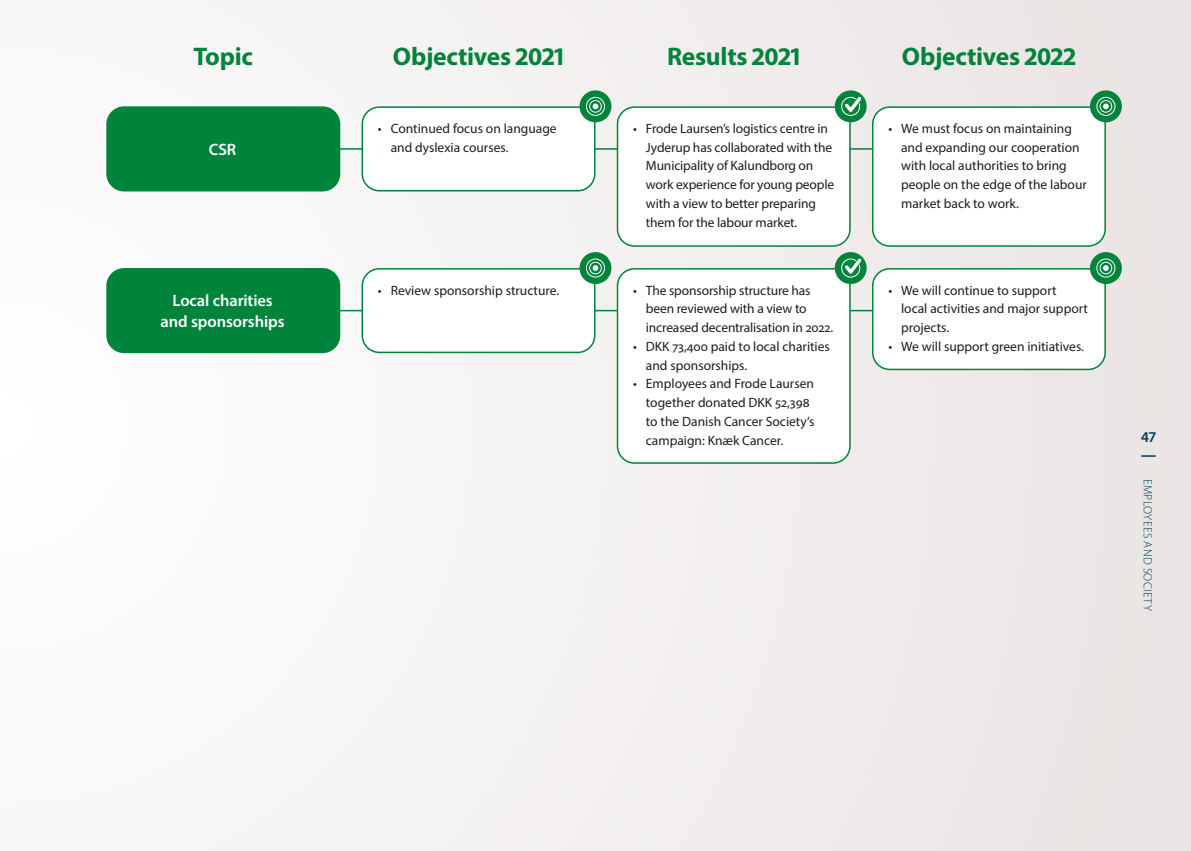
<style>
.page{position:relative;width:1191px;height:851px;background:#fff}
.page>*{position:absolute;margin:0;border:0;box-sizing:border-box;transform-origin:0 0}
.t1{font:700 25.5px "Myriad Pro";letter-spacing:-.01em;color:#00833b}
.t2{font:600 16.5px/21px "Myriad Pro";letter-spacing:-.005em;color:#fff;text-align:center}
.t3{font:600 15px "Myriad Pro";color:#003c50}
.t4{font:13.5px/18.8px "Myriad Pro";color:#1d1d1b}
.t5{font:300 12px "Myriad Pro";letter-spacing:.03em;color:#003c50}
</style>
<div class="page">
<div style="left:0;top:0;width:1191px;height:850px;background:linear-gradient(to right,#fdfcfc,#e9e4e3)"></div>
<hr style="left:336px;top:148px;width:540px;height:2px;background:#00833b">
<hr style="left:336px;top:310px;width:540px;height:1px;background:#00833b">
<div style="left:617px;top:107px;width:233px;height:139px;background:#fff;border-radius:17px"></div>
<div style="left:617px;top:106px;width:233px;height:141px;border:2px solid #00833b;border-radius:17px"></div>
<div style="left:617px;top:269px;width:233px;height:194px;background:#fff;border-radius:17px"></div>
<div style="left:617px;top:268px;width:233px;height:195px;border:2px solid #00833b;border-radius:17px"></div>
<div style="left:107px;top:107px;width:232px;height:84px;background:#00833b;border-radius:17px"></div>
<div style="left:106px;top:106px;width:234px;height:85px;border:2px solid #00833b;border-radius:17px"></div>
<div style="left:107px;top:269px;width:232px;height:83px;background:#00833b;border-radius:17px"></div>
<div style="left:106px;top:268px;width:234px;height:85px;border:2px solid #00833b;border-radius:17px"></div>
<div style="left:872px;top:107px;width:233px;height:139px;background:#fff;border-radius:17px"></div>
<div style="left:872px;top:106px;width:234px;height:141px;border:2px solid #00833b;border-radius:17px"></div>
<div style="left:872px;top:269px;width:233px;height:100px;background:#fff;border-radius:17px"></div>
<div style="left:872px;top:268px;width:234px;height:102px;border:2px solid #00833b;border-radius:17px"></div>
<div style="left:362px;top:107px;width:233px;height:84px;background:#fff;border-radius:17px"></div>
<div style="left:361px;top:106px;width:234px;height:85px;border:2px solid #00833b;border-radius:17px"></div>
<div style="left:362px;top:269px;width:233px;height:83px;background:#fff;border-radius:17px"></div>
<div style="left:361px;top:268px;width:234px;height:85px;border:2px solid #00833b;border-radius:17px"></div>
<div style="left:834px;top:90px;width:32px;height:32px;background:#00833b;border-radius:50%"></div>
<div style="left:841px;top:97px;width:19px;height:19px;border:1px solid #fff;border-radius:50%"></div>
<svg style="left:843px;top:96px;width:19px;height:17px"></svg>
<div style="left:834px;top:252px;width:32px;height:32px;background:#00833b;border-radius:50%"></div>
<div style="left:841px;top:258px;width:19px;height:19px;border:1px solid #fff;border-radius:50%"></div>
<svg style="left:843px;top:258px;width:19px;height:16px"></svg>
<svg style="left:579px;top:90px;width:32px;height:32px"></svg>
<div style="left:586px;top:97px;width:19px;height:19px;border:1px solid #fff;border-radius:50%"></div>
<div style="left:589px;top:100px;width:13px;height:13px;border:1px solid #fff;border-radius:50%"></div>
<svg style="left:592px;top:103px;width:6px;height:6px"></svg>
<svg style="left:579px;top:252px;width:32px;height:32px"></svg>
<div style="left:586px;top:258px;width:19px;height:19px;border:1px solid #fff;border-radius:50%"></div>
<div style="left:589px;top:262px;width:13px;height:12px;border:1px solid #fff;border-radius:50%"></div>
<svg style="left:592px;top:265px;width:6px;height:6px"></svg>
<svg style="left:1090px;top:90px;width:31px;height:32px"></svg>
<div style="left:1096px;top:97px;width:19px;height:19px;border:1px solid #fff;border-radius:50%"></div>
<div style="left:1099px;top:100px;width:13px;height:13px;border:1px solid #fff;border-radius:50%"></div>
<svg style="left:1103px;top:103px;width:5px;height:6px"></svg>
<svg style="left:1090px;top:252px;width:31px;height:32px"></svg>
<div style="left:1096px;top:258px;width:19px;height:19px;border:1px solid #fff;border-radius:50%"></div>
<div style="left:1099px;top:262px;width:13px;height:12px;border:1px solid #fff;border-radius:50%"></div>
<svg style="left:1103px;top:265px;width:5px;height:6px"></svg>
<svg style="left:1141px;top:455px;width:14px;height:1px"></svg>
<h1 class="t1" style="left:194px;top:40px;width:61px">Topic</h1>
<h1 class="t1" style="left:393px;top:40px;width:173px">Objectives 2021</h1>
<h1 class="t1" style="left:667px;top:40px;width:135px">Results 2021</h1>
<h1 class="t1" style="left:902px;top:40px;width:175px">Objectives 2022</h1>
<p class="t2" style="left:209px;top:139px;width:29px">CSR</p>
<p class="t2" style="left:161px;top:290px;width:125px">Local charities and sponsorships</p>
<p class="t4" style="left:391px;top:119px;width:167px;text-indent:-13px">• Continued focus on language and dyslexia courses.</p>
<p class="t4" style="left:378px;top:280px;width:183px">• Review sponsorship structure.</p>
<p class="t4" style="left:646px;top:119px;width:190px;text-indent:-13px">• Frode Laursen’s logistics centre in<br>Jyderup has collaborated with the<br>Municipality of Kalundborg on work experience for young people with a view to better preparing them for the labour market.</p>
<p class="t4" style="left:646px;top:280px;width:189px;text-indent:-13px">• The sponsorship structure has been reviewed with a view to increased decentralisation in 2022.</p>
<p class="t4" style="left:646px;top:337px;width:185px;text-indent:-13px">• DKK 73,400 paid to local charities and sponsorships.</p>
<p class="t4" style="left:646px;top:374px;width:170px;text-indent:-13px">• Employees and Frode Laursen together donated DKK 52,398 to the Danish Cancer Society’s campaign: Knæk Cancer.</p>
<p class="t4" style="left:901px;top:119px;width:187px;text-indent:-13px">• We must focus on maintaining and expanding our cooperation with local authorities to bring people on the edge of the labour market back to work.</p>
<p class="t4" style="left:901px;top:280px;width:188px;text-indent:-13px">• We will continue to support<br>local activities and major support projects.</p>
<p class="t4" style="left:888px;top:337px;width:197px">• We will support green initiatives.</p>
<p class="t3" style="left:1141px;top:427px;width:16px">47</p>
<p class="t5" style="left:1155px;top:478px;width:133px;rotate:90deg">Employees and society</p>
</div>
